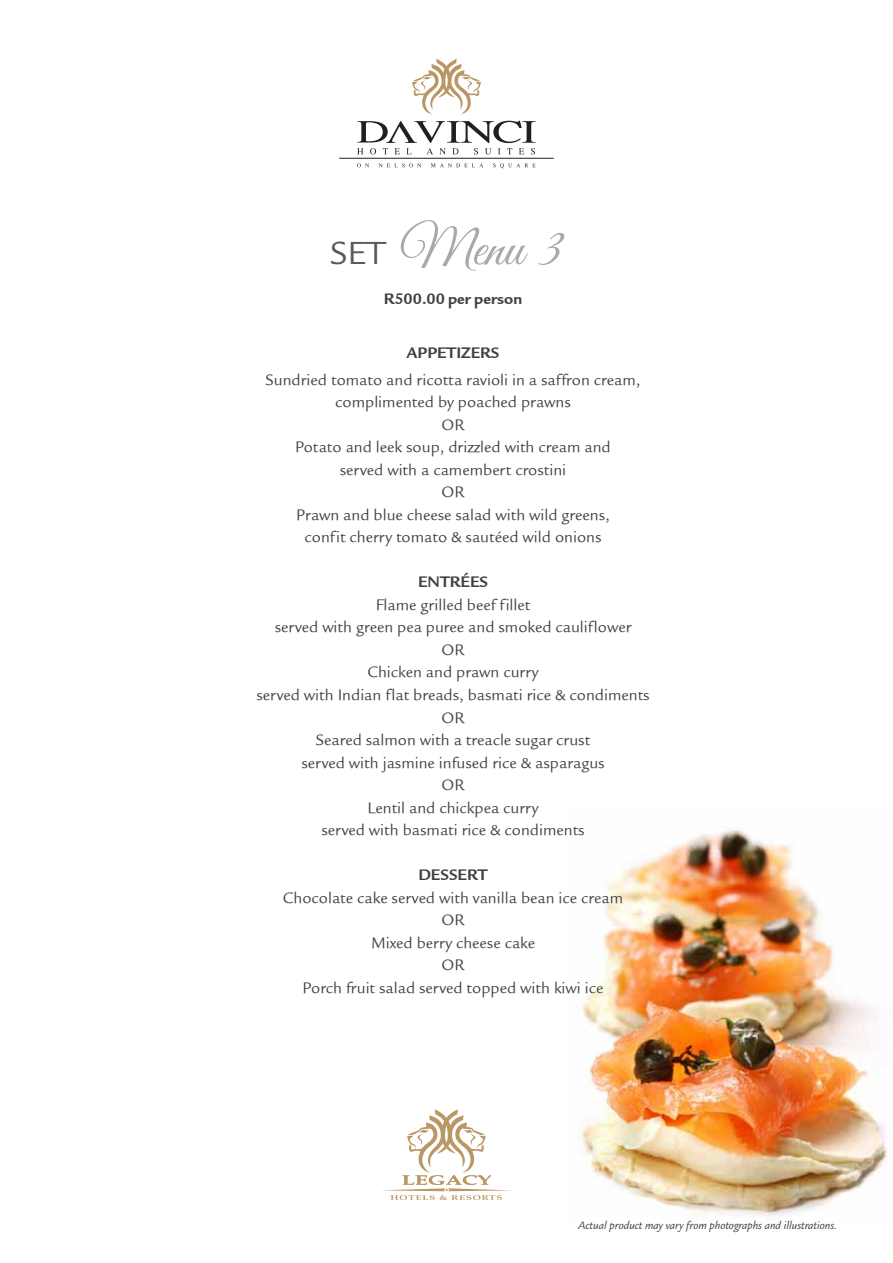
<style>
.page{position:relative;width:893px;height:1263px;background:#fff}
.page>*{position:absolute;margin:0;border:0;box-sizing:border-box;transform-origin:0 0}
.t1{font:54.6px "Great Vibes";color:#a7a9ac}
.t2{font:16.5px/22.5px "Legacy Sans ITCTT Book";color:#414042;text-align:center}
.t3{font:16.5px "Legacy Sans ITCTT Bold";color:#414042}
.t4{font:italic 12px "Legacy Sans Std";color:#414042}
.s1{font-family:"Legacy Sans Std";font-size:34.8px;color:#58595b}
</style>
<div class="page">
<hr style="left:339px;top:158px;width:215px;height:1px;background:#231f20">
<svg style="left:357px;top:121px;width:179px;height:33px"></svg>
<svg style="left:357px;top:163px;width:12px;height:4px"></svg>
<svg style="left:379px;top:163px;width:42px;height:4px"></svg>
<svg style="left:431px;top:163px;width:52px;height:4px"></svg>
<svg style="left:493px;top:163px;width:43px;height:5px"></svg>
<svg style="left:412px;top:59px;width:69px;height:55px"></svg>
<img style="left:579px;top:830px;width:309px;height:389px">
<svg style="left:381px;top:1109px;width:131px;height:91px"></svg>
<h1 class="t1" style="left:330px;top:218px;width:234px"><span class="s1">SET</span> Menu 3</h1>
<p class="t3" style="left:384px;top:289px;width:140px">R500.00 per person</p>
<p class="t3" style="left:407px;top:343px;width:94px">APPETIZERS</p>
<p class="t2" style="left:266px;top:369px;width:376px">Sundried tomato and ricotta ravioli in a saffron cream, complimented by poached prawns<br>OR<br>Potato and leek soup, drizzled with cream and<br>served with a camembert crostini<br>OR<br>Prawn and blue cheese salad with wild greens,<br>confit cherry tomato &amp; sautéed wild onions</p>
<p class="t3" style="left:418px;top:573px;width:71px">ENTRÉES</p>
<p class="t2" style="left:256px;top:594px;width:395px">Flame grilled beef fillet<br>served with green pea puree and smoked cauliflower<br>OR<br>Chicken and prawn curry<br>served with Indian flat breads, basmati rice &amp; condiments<br>OR<br>Seared salmon with a treacle sugar crust<br>served with jasmine infused rice &amp; asparagus<br>OR<br>Lentil and chickpea curry<br>served with basmati rice &amp; condiments</p>
<p class="t3" style="left:418px;top:865px;width:71px">DESSERT</p>
<p class="t2" style="left:283px;top:886px;width:342px">Chocolate cake served with vanilla bean ice cream<br>OR<br>Mixed berry cheese cake<br>OR<br>Porch fruit salad served topped with kiwi ice</p>
<p class="t4" style="left:578px;top:1218px;width:260px">Actual product may vary from photographs and illustrations.</p>
</div>
